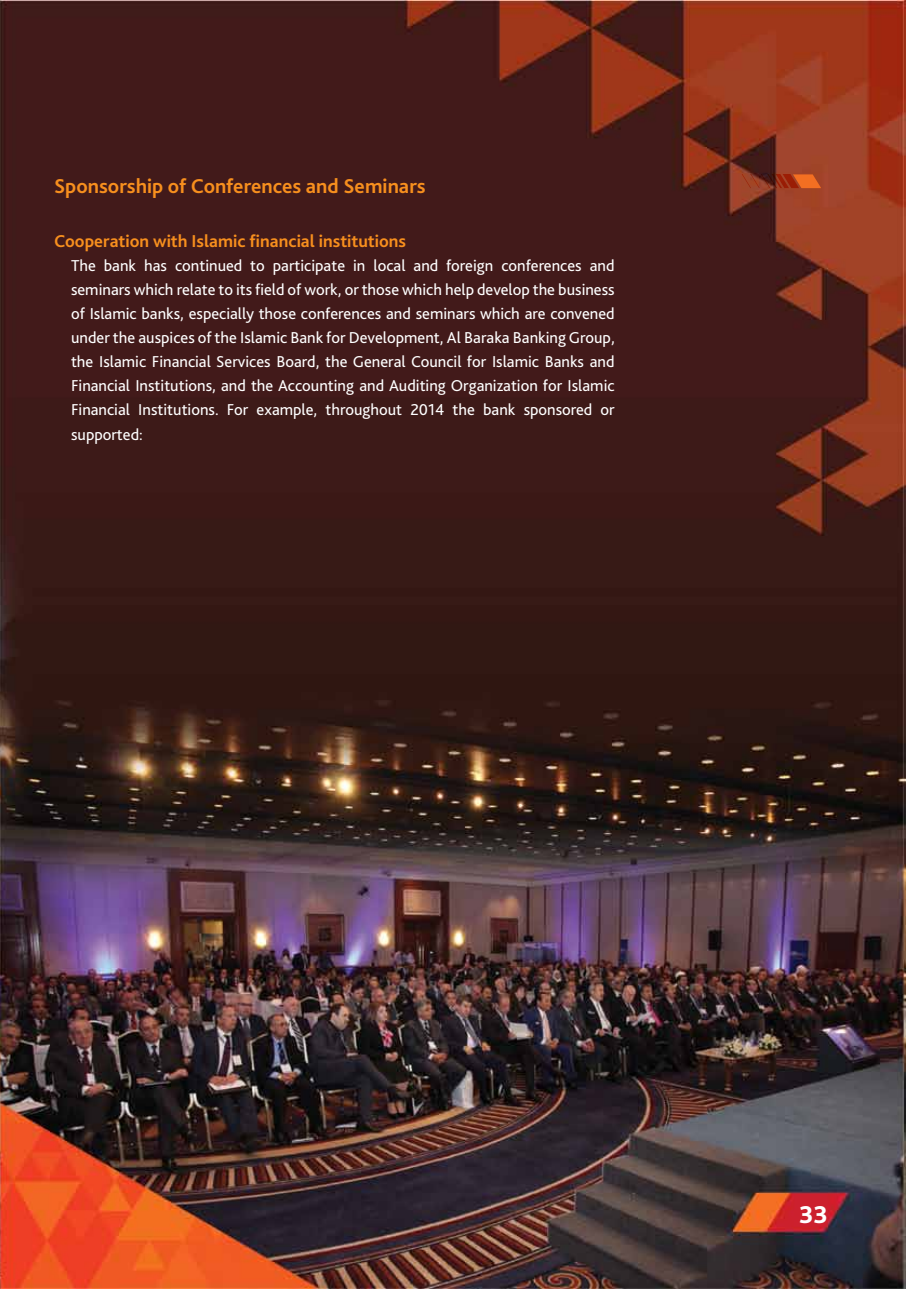
<style>
.page{position:relative;width:906px;height:1289px;background:#fff}
.page>*{position:absolute;margin:0;border:0;box-sizing:border-box;transform-origin:0 0}
.t1{font:800 25.5px "Bliss 2";color:#fff}
.t2{font:700 21px "Bliss 2";color:#f78f1e}
.t3{font:700 18px "Bliss 2";color:#f78f1e}
.t4{font:16.5px/24px "Bliss 2";color:#fff;text-align:justify}
</style>
<div class="page">
<img style="left:0;top:0;width:906px;height:1288px">
<svg style="left:738px;top:174px;width:83px;height:14px"></svg>
<p class="t2" style="left:54px;top:173px;width:373px">Sponsorship of Conferences and Seminars</p>
<p class="t3" style="left:54px;top:230px;width:354px">Cooperation with Islamic financial institutions</p>
<p class="t4" style="left:71px;top:253px;width:545px">The bank has continued to participate in local and foreign conferences and seminars which relate to its field of work, or those which help develop the business of Islamic banks, especially those conferences and seminars which are convened under the auspices of the Islamic Bank for Development, Al Baraka Banking Group, the Islamic Financial Services Board, the General Council for Islamic Banks and Financial Institutions, and the Accounting and Auditing Organization for Islamic Financial Institutions. For example, throughout 2014 the bank sponsored or supported:</p>
<h1 class="t1" style="left:799px;top:1198px;width:30px">33</h1>
</div>
